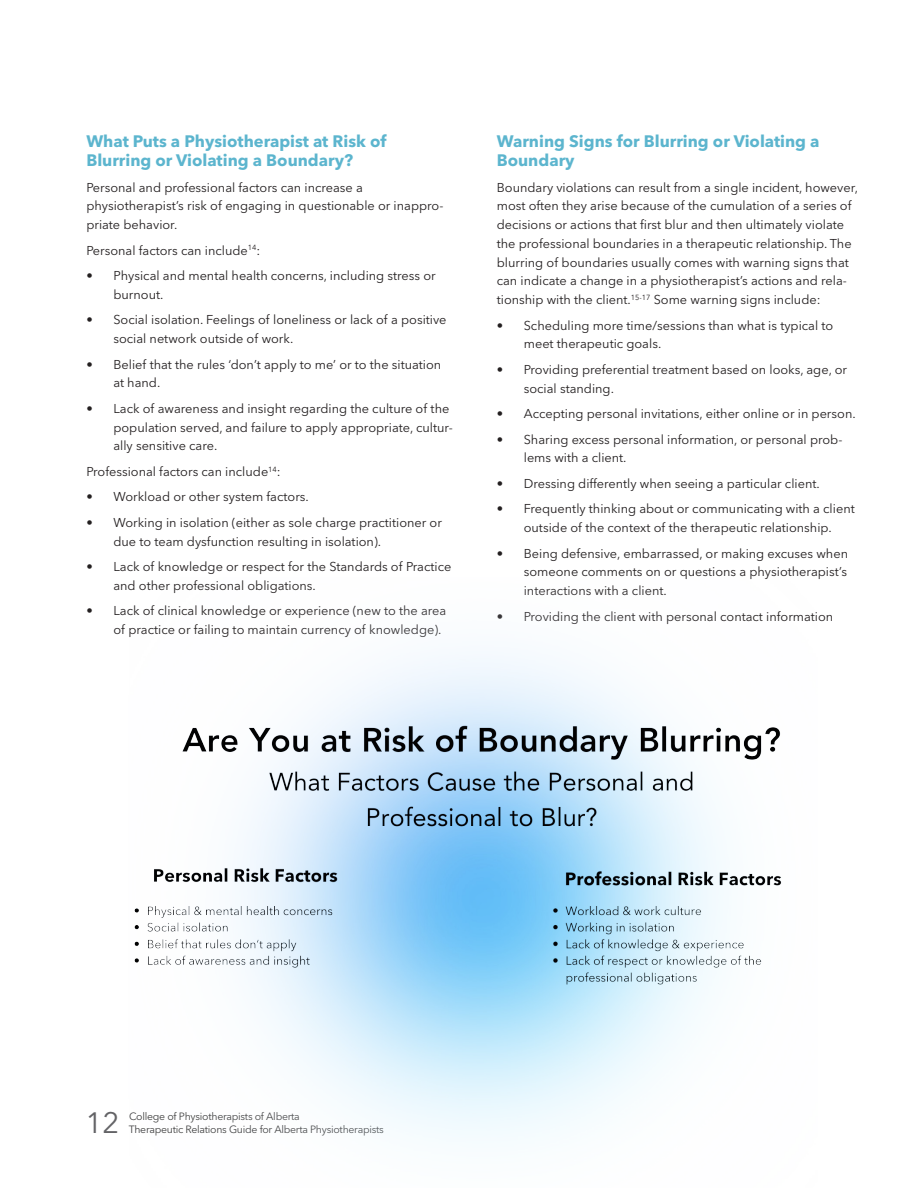
<style>
.page{position:relative;width:918px;height:1188px;background:#fff}
.page>*{position:absolute;margin:0;border:0;box-sizing:border-box;transform-origin:0 0}
.t1{font:29.25px "Avenir Next LT Pro";color:#636366}
.t2{font:700 16.5px/18.8px "Avenir Next LT Pro";color:#5cb5ce}
.t3{font:12.75px/18.8px "Avenir Next LT Pro";color:#231f20}
.t4{font:10.5px "Avenir Next LT Pro";letter-spacing:-.025em;color:#3e3e3f}
</style>
<div class="page">
<img style="left:134px;top:656px;width:648px;height:482px">
<p class="t2" style="left:86px;top:132px;width:302px">What Puts a Physiotherapist at Risk of<br>Blurring or Violating a Boundary?</p>
<p class="t3" style="left:86px;top:178px;width:359px">Personal and professional factors can increase a physiotherapist’s risk of engaging in questionable or inappro&shy;priate behavior.</p>
<p class="t3" style="left:86px;top:241px;width:175px">Personal factors can include<sup>14</sup>:</p>
<p class="t3" style="left:113px;top:266px;width:324px;text-indent:-27px">• Physical and mental health concerns, including stress or burnout.</p>
<p class="t3" style="left:113px;top:311px;width:335px;text-indent:-27px">• Social isolation. Feelings of loneliness or lack of a positive social network outside of work.</p>
<p class="t3" style="left:113px;top:355px;width:329px;text-indent:-27px">• Belief that the rules ‘don’t apply to me’ or to the situation at hand.</p>
<p class="t3" style="left:113px;top:399px;width:341px;text-indent:-27px">• Lack of awareness and insight regarding the culture of the population served, and failure to apply appropriate, cultur&shy;ally sensitive care.</p>
<p class="t3" style="left:86px;top:462px;width:196px">Professional factors can include<sup>14</sup>:</p>
<p class="t3" style="left:86px;top:488px;width:224px">• Workload or other system factors.</p>
<p class="t3" style="left:113px;top:513px;width:330px;text-indent:-27px">• Working in isolation (either as sole charge practitioner or due to team dysfunction resulting in isolation).</p>
<p class="t3" style="left:113px;top:557px;width:339px;text-indent:-27px">• Lack of knowledge or respect for the Standards of Practice and other professional obligations.</p>
<p class="t3" style="left:113px;top:602px;width:334px;text-indent:-27px">• Lack of clinical knowledge or experience (new to the area of practice or failing to maintain currency of knowledge).</p>
<p class="t2" style="left:497px;top:132px;width:324px">Warning Signs for Blurring or Violating a<br>Boundary</p>
<p class="t3" style="left:497px;top:178px;width:363px">Boundary violations can result from a single incident, however, most often they arise because of the cumulation of a series of decisions or actions that first blur and then ultimately violate the professional boundaries in a therapeutic relationship. The blurring of boundaries usually comes with warning signs that can indicate a change in a physiotherapist’s actions and rela&shy;tionship with the client.<sup>15-17</sup> Some warning signs include:</p>
<p class="t3" style="left:524px;top:316px;width:311px;text-indent:-27px">• Scheduling more time/sessions than what is typical to meet therapeutic goals.</p>
<p class="t3" style="left:524px;top:360px;width:325px;text-indent:-27px">• Providing preferential treatment based on looks, age, or social standing.</p>
<p class="t3" style="left:497px;top:404px;width:360px">• Accepting personal invitations, either online or in person.</p>
<p class="t3" style="left:524px;top:430px;width:320px;text-indent:-27px">• Sharing excess personal information, or personal prob&shy;lems with a client.</p>
<p class="t3" style="left:497px;top:474px;width:324px">• Dressing differently when seeing a particular client.</p>
<p class="t3" style="left:497px;top:500px;width:359px;text-align:center">• Frequently thinking about or communicating with a client outside of the context of the therapeutic relationship.</p>
<p class="t3" style="left:524px;top:544px;width:326px;text-align:justify;text-indent:-27px">• Being defensive, embarrassed, or making excuses when someone comments on or questions a physiotherapist’s interactions with a client.</p>
<p class="t3" style="left:497px;top:607px;width:338px">• Providing the client with personal contact information</p>
<h1 class="t1" style="left:86px;top:1105px;width:35px">12</h1>
<p class="t4" style="left:129px;top:1110px;width:172px">College of Physiotherapists of Alberta</p>
<p class="t4" style="left:129px;top:1124px;width:256px">Therapeutic Relations Guide for Alberta Physiotherapists</p>
</div>
